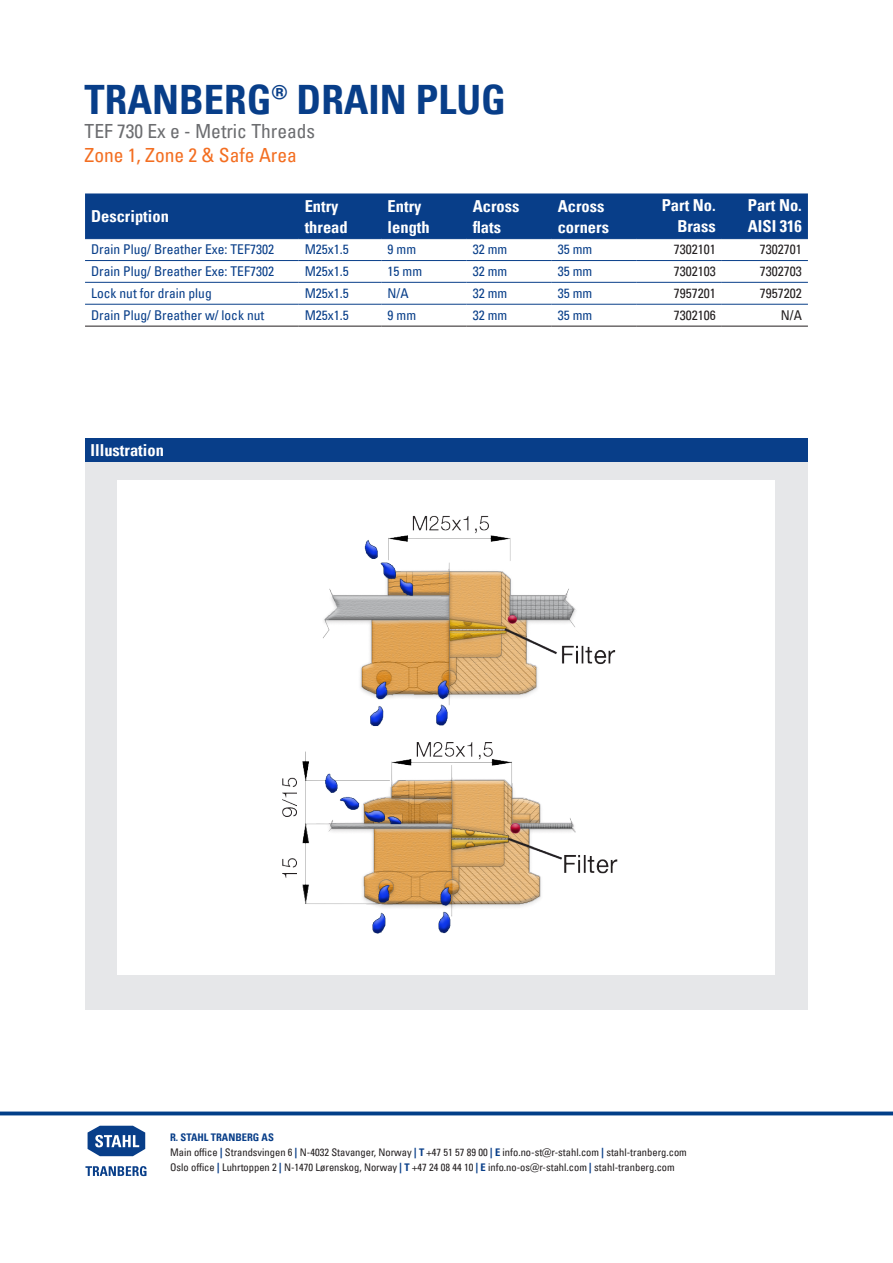
<style>
.page{position:relative;width:893px;height:1263px;background:#fff}
.page>*{position:absolute;margin:0;border:0;box-sizing:border-box;transform-origin:0 0}
.t1{font:700 condensed 40.5px "Univers LT Pro";color:#083e89}
.t2{font:condensed 19.5px "Univers LT Pro";color:#6c6d70}
.t3{font:condensed 19.5px "Univers LT Pro";color:#f36e21}
.Brødtekst{font:700 condensed 16.5px "Univers LT Pro";color:#fff}
.Brødtekst-2{font:condensed 13.5px "Univers LT Pro";color:#083e89}
.t4{font:condensed 13.5px "Univers LT Pro";color:#231f20}
.t5{font:condensed 10.5px/15px "Univers LT Pro";color:#231f20}
.s1{font-weight:700;color:#083e89}
.s2{font-style:inherit}
</style>
<div class="page">
<img style="left:0;top:1111px;width:893px;height:5px">
<svg style="left:87px;top:1125px;width:59px;height:32px"></svg>
<svg style="left:85px;top:1166px;width:62px;height:10px"></svg>
<div style="left:85px;top:193px;width:723px;height:45px;background:#083e89"></div>
<hr style="left:299px;top:238px;width:83px;height:1px;background:#083e89">
<hr style="left:637px;top:238px;width:85px;height:1px;background:#083e89">
<hr style="left:722px;top:238px;width:86px;height:1px;background:#083e89">
<hr style="left:85px;top:260px;width:214px;height:1px;background:#083e89">
<hr style="left:299px;top:260px;width:83px;height:1px;background:#083e89">
<hr style="left:382px;top:260px;width:85px;height:1px;background:#083e89">
<hr style="left:467px;top:260px;width:85px;height:1px;background:#083e89">
<hr style="left:552px;top:260px;width:85px;height:1px;background:#083e89">
<hr style="left:637px;top:260px;width:85px;height:1px;background:#083e89">
<hr style="left:722px;top:260px;width:86px;height:1px;background:#083e89">
<hr style="left:85px;top:282px;width:214px;height:1px;background:#083e89">
<hr style="left:299px;top:282px;width:83px;height:1px;background:#083e89">
<hr style="left:382px;top:282px;width:85px;height:1px;background:#083e89">
<hr style="left:467px;top:282px;width:85px;height:1px;background:#083e89">
<hr style="left:552px;top:282px;width:85px;height:1px;background:#083e89">
<hr style="left:637px;top:282px;width:85px;height:1px;background:#083e89">
<hr style="left:722px;top:282px;width:86px;height:1px;background:#083e89">
<hr style="left:85px;top:304px;width:214px;height:1px;background:#083e89">
<hr style="left:299px;top:304px;width:83px;height:1px;background:#083e89">
<hr style="left:382px;top:304px;width:85px;height:1px;background:#083e89">
<hr style="left:467px;top:304px;width:85px;height:1px;background:#083e89">
<hr style="left:552px;top:304px;width:85px;height:1px;background:#083e89">
<hr style="left:637px;top:304px;width:85px;height:1px;background:#083e89">
<hr style="left:722px;top:304px;width:86px;height:1px;background:#083e89">
<hr style="left:85px;top:326px;width:214px;height:1px;background:#231f20">
<hr style="left:299px;top:326px;width:83px;height:1px;background:#231f20">
<hr style="left:382px;top:326px;width:85px;height:1px;background:#231f20">
<hr style="left:467px;top:326px;width:85px;height:1px;background:#231f20">
<hr style="left:552px;top:326px;width:85px;height:1px;background:#231f20">
<hr style="left:637px;top:326px;width:85px;height:1px;background:#231f20">
<hr style="left:722px;top:326px;width:86px;height:1px;background:#231f20">
<hr style="left:85px;top:238px;width:214px;height:1px;background:#083e89">
<hr style="left:382px;top:238px;width:85px;height:1px;background:#083e89">
<hr style="left:467px;top:238px;width:85px;height:1px;background:#083e89">
<hr style="left:552px;top:238px;width:85px;height:1px;background:#083e89">
<div style="left:85px;top:438px;width:722px;height:572px;background:#e6e7e9"></div>
<div style="left:85px;top:438px;width:722px;height:24px;background:#083e89"></div>
<div style="left:118px;top:480px;width:657px;height:495px;background:#fff"></div>
<img style="left:282px;top:516px;width:336px;height:418px">
<p class="t1" style="left:85px;top:75px;width:423px">TRANBERG® DRAIN PLUG</p>
<p class="t2" style="left:85px;top:119px;width:232px">TEF 730 Ex e - Metric Threads</p>
<p class="t3" style="left:85px;top:143px;width:214px">Zone 1, Zone 2 &amp; Safe Area</p>
<p class="Brødtekst" style="left:91px;top:206px;width:79px">Description</p>
<p class="Brødtekst" style="left:305px;top:196px;width:35px">Entry</p>
<p class="Brødtekst" style="left:305px;top:217px;width:45px">thread</p>
<p class="Brødtekst" style="left:388px;top:196px;width:35px">Entry</p>
<p class="Brødtekst" style="left:388px;top:217px;width:44px">length</p>
<p class="Brødtekst" style="left:473px;top:196px;width:48px">Across</p>
<p class="Brødtekst" style="left:473px;top:217px;width:30px">flats</p>
<p class="Brødtekst" style="left:558px;top:196px;width:48px">Across</p>
<p class="Brødtekst" style="left:558px;top:217px;width:53px">corners</p>
<p class="Brødtekst" style="left:662px;top:195px;width:56px">Part No.</p>
<p class="Brødtekst" style="left:677px;top:216px;width:40px">Brass</p>
<p class="Brødtekst" style="left:748px;top:195px;width:56px">Part No.</p>
<p class="Brødtekst" style="left:748px;top:216px;width:56px">AISI 316</p>
<p class="Brødtekst-2" style="left:91px;top:241px;width:184px">Drain Plug/ Breather Exe: TEF7302</p>
<p class="Brødtekst-2" style="left:305px;top:241px;width:46px">M25x1.5</p>
<p class="Brødtekst-2" style="left:388px;top:241px;width:30px">9 mm</p>
<p class="Brødtekst-2" style="left:473px;top:241px;width:36px">32 mm</p>
<p class="Brødtekst-2" style="left:558px;top:241px;width:36px">35 mm</p>
<p class="t4" style="left:674px;top:241px;width:43px">7302101</p>
<p class="t4" style="left:760px;top:241px;width:43px">7302701</p>
<p class="Brødtekst-2" style="left:91px;top:263px;width:184px">Drain Plug/ Breather Exe: TEF7302</p>
<p class="Brødtekst-2" style="left:305px;top:263px;width:46px">M25x1.5</p>
<p class="Brødtekst-2" style="left:388px;top:263px;width:36px">15 mm</p>
<p class="Brødtekst-2" style="left:473px;top:263px;width:36px">32 mm</p>
<p class="Brødtekst-2" style="left:558px;top:263px;width:36px">35 mm</p>
<p class="t4" style="left:674px;top:263px;width:43px">7302103</p>
<p class="t4" style="left:760px;top:263px;width:43px">7302703</p>
<p class="Brødtekst-2" style="left:91px;top:285px;width:122px">Lock nut for drain plug</p>
<p class="Brødtekst-2" style="left:305px;top:285px;width:46px">M25x1.5</p>
<p class="Brødtekst-2" style="left:388px;top:285px;width:23px">N/A</p>
<p class="Brødtekst-2" style="left:473px;top:285px;width:36px">32 mm</p>
<p class="Brødtekst-2" style="left:558px;top:285px;width:36px">35 mm</p>
<p class="t4" style="left:674px;top:285px;width:43px">7957201</p>
<p class="t4" style="left:760px;top:285px;width:43px">7957202</p>
<p class="Brødtekst-2" style="left:91px;top:307px;width:175px">Drain Plug/ Breather w/ lock nut</p>
<p class="Brødtekst-2" style="left:305px;top:307px;width:46px">M25x1.5</p>
<p class="Brødtekst-2" style="left:388px;top:307px;width:30px">9 mm</p>
<p class="Brødtekst-2" style="left:473px;top:307px;width:36px">32 mm</p>
<p class="Brødtekst-2" style="left:558px;top:307px;width:36px">35 mm</p>
<p class="t4" style="left:674px;top:307px;width:43px">7302106</p>
<p class="t4" style="left:781px;top:307px;width:23px">N/A</p>
<p class="Brødtekst" style="left:91px;top:440px;width:75px">Illustration</p>
<p class="t5" style="left:170px;top:1130px;width:518px"><span class="s1">R. STAHL TRANBERG AS<br></span><span class="s2">M</span>ain office <span class="s1">|</span> <span class="s2">S</span>trandsvingen 6 <span class="s1">|</span> N-4032 Stavanger, Norway <span class="s1">| T</span> +47 51 57 89 00 <span class="s1">| E</span> info.no-st@r-stahl.com <span class="s1">|</span> stahl-tranberg.com<br><span class="s2">O</span>slo office <span class="s1">|</span> <span class="s2">L</span>uhrtoppen 2 <span class="s1">|</span> N-1470 Lørenskog, Norway <span class="s1">| T</span> +47 24 08 44 10 <span class="s1">| E</span> info.no-os@r-stahl.com <span class="s1">|</span> stahl-tranberg.com</p>
</div>
